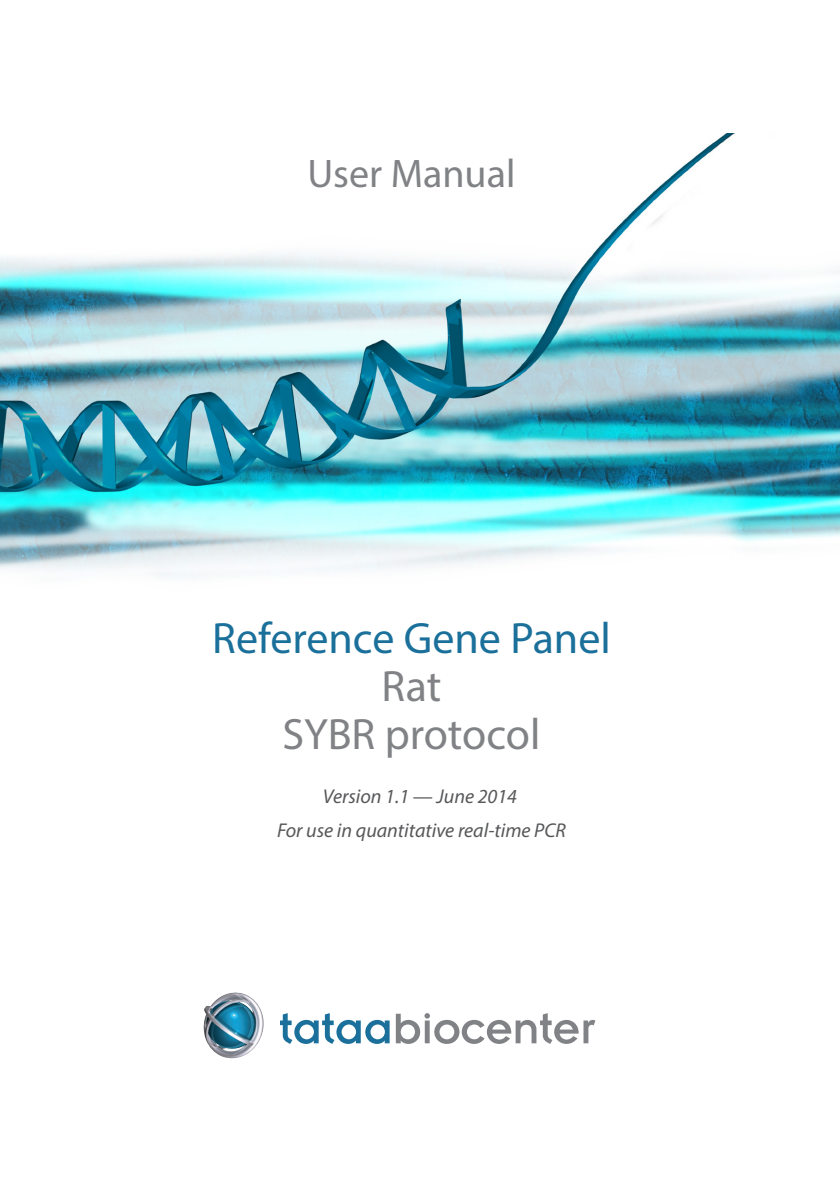
<style>
.page{position:relative;width:840px;height:1191px;background:#fff}
.page>*{position:absolute;margin:0;border:0;box-sizing:border-box;transform-origin:0 0}
.t1{font:44px "Myriad Pro";color:#1a709a}
.t2{font:44px "Myriad Pro";color:#808285}
.t3{font:40px "Myriad Pro";color:#808285}
.t4{font:italic 20px "Myriad Pro";color:#57585a}
</style>
<div class="page">
<img style="left:0;top:133px;width:839px;height:444px">
<svg style="left:280px;top:1013px;width:109px;height:31px"></svg>
<svg style="left:395px;top:1013px;width:200px;height:31px"></svg>
<img style="left:204px;top:992px;width:59px;height:66px">
<p class="t3" style="left:307px;top:149px;width:209px">User Manual</p>
<p class="t1" style="left:212px;top:611px;width:400px">Reference Gene Panel</p>
<p class="t2" style="left:381px;top:659px;width:61px">Rat</p>
<p class="t2" style="left:282px;top:707px;width:259px">SYBR protocol</p>
<p class="t4" style="left:322px;top:784px;width:196px">Version 1.1 — June 2014</p>
<p class="t4" style="left:277px;top:818px;width:290px">For use in quantitative real-time PCR</p>
</div>
